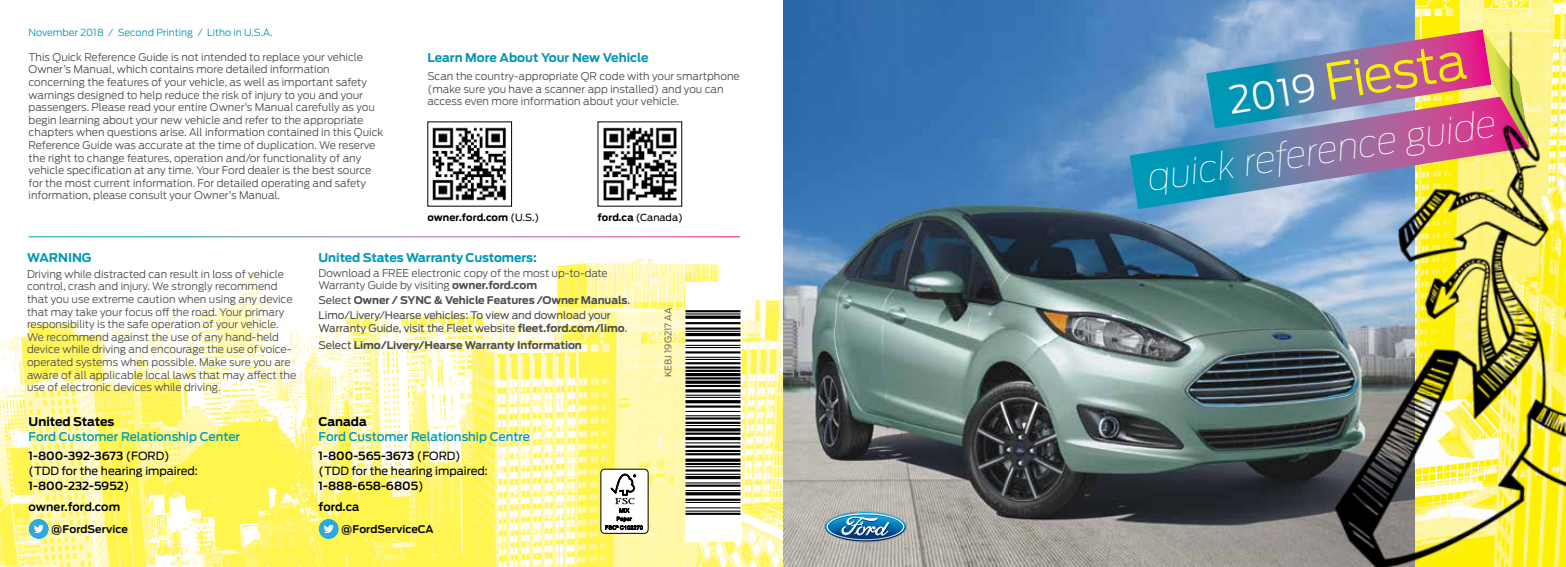
<style>
.page{position:relative;width:1566px;height:567px;background:#fff}
.page>*{position:absolute;margin:0;border:0;box-sizing:border-box;transform-origin:0 0}
.t1{font:300 49.65px "Ford Antenna";color:#fff200}
.t2{font:italic 100 36.9px "Ford Antenna";color:#fff}
.t3{font:700 12px "Ford Antenna";letter-spacing:-.005em;color:#0098b5}
.t4{font:500 12px "Ford Antenna";color:#0098b5}
.t5{font:700 12px "Ford Antenna";color:#000}
.t6{font:11.25px/15px "Ford Antenna";color:#000}
.t7{font:600 11.25px "Ford Antenna";color:#000}
.t8{font:300 10.5px/12.6px "Ford Antenna";color:#4d4d4f}
.t9{font:700 10.5px/17.4px "Ford Antenna";letter-spacing:-.005em;color:#4d4d4f}
.t10{font:10.5px/15px "Ford Antenna";letter-spacing:-.005em;color:#4d4d4f}
.t11{font:600 10.5px "Ford Antenna";letter-spacing:.01em;color:#000}
.t12{font:300 9.75px "Ford Antenna";color:#0098b5}
.t13{font:700 9.75px "Ford Antenna";letter-spacing:.01em;color:#000}
.t14{font:9.75px "Ford Antenna";color:#000}
.t15{font:300 9px "Ford Antenna";color:#4d4d4f}
.s1{font-weight:400}
.s2{font-weight:700}
.s3{font-weight:600}
.s4{font-size:37.35px;color:#fff}
</style>
<div class="page">
<img style="left:783px;top:0;width:539px;height:567px">
<img style="left:0;top:260px;width:783px;height:307px">
<svg style="left:1130px;top:93px;width:192px;height:116px;background:#589ec1"></svg>
<svg style="left:1206px;top:29px;width:116px;height:119px;background:#5599bf"></svg>
<img style="left:1322px;top:5px;width:244px;height:562px">
<svg style="left:824px;top:511px;width:83px;height:31px;background:#6496b4"></svg>
<img style="left:685px;top:283px;width:57px;height:259px">
<img style="left:432px;top:127px;width:74px;height:74px">
<img style="left:603px;top:127px;width:74px;height:74px">
<div style="left:29px;top:519px;width:20px;height:20px;background:#2ba9e0;border-radius:50%"></div>
<svg style="left:34px;top:525px;width:10px;height:8px"></svg>
<div style="left:601px;top:469px;width:47px;height:64px;background:#fff;border-radius:4px"></div>
<div style="left:600px;top:469px;width:49px;height:65px;border:1px solid #000;border-radius:4px"></div>
<svg style="left:605px;top:474px;width:38px;height:56px"></svg>
<div style="left:319px;top:519px;width:20px;height:20px;background:#2ba9e0;border-radius:50%"></div>
<svg style="left:324px;top:525px;width:10px;height:8px"></svg>
<p class="t12" style="left:28px;top:25px;width:245px">November 2018 / Second Printing / Litho in U.S.A.</p>
<p class="t8" style="left:29px;top:49px;width:356px">This Quick Reference Guide is not intended to replace your vehicle Owner’s Manual, which contains more detailed information concerning the features of your vehicle, as well as important safety warnings designed to help reduce the risk of injury to you and your passengers. Please read your entire Owner’s Manual carefully as you begin learning about your new vehicle and refer to the appropriate chapters when questions arise. All information contained in this Quick Reference Guide was accurate at the time of duplication. We reserve the right to change features, operation and/or functionality of any vehicle specification at any time. Your Ford dealer is the best source for the most current information. For detailed operating and safety information, please consult your Owner’s Manual.</p>
<p class="t3" style="left:427px;top:47px;width:223px">Learn More About Your New Vehicle</p>
<p class="t8" style="left:427px;top:69px;width:314px">Scan the country-appropriate QR code with your smartphone (make sure you have a scanner app installed) and you can access even more information about your vehicle.</p>
<p class="t13" style="left:427px;top:208px;width:113px">owner.ford.com <span class="s1">(U.S.)</span></p>
<p class="t14" style="left:598px;top:209px;width:87px"><span class="s2">ford.ca</span> (Canada)</p>
<p class="t3" style="left:27px;top:246px;width:66px">WARNING</p>
<p class="t8" style="left:27px;top:266px;width:271px">Driving while distracted can result in loss of vehicle control, crash and injury. We strongly recommend that you use extreme caution when using any device that may take your focus off the road. Your primary responsibility is the safe operation of your vehicle.<br>We recommend against the use of any hand-held device while driving and encourage the use of voice&shy;operated systems when possible. Make sure you are aware of all applicable local laws that may affect the use of electronic devices while driving.</p>
<p class="t5" style="left:29px;top:411px;width:87px">United States</p>
<p class="t4" style="left:29px;top:427px;width:213px">Ford Customer Relationship Center</p>
<p class="t6" style="left:29px;top:447px;width:171px"><span class="s3">1-800-392-3673</span> (FORD) (TDD for the hearing impaired:<br><span class="s3">1-800-232-5952</span>)</p>
<p class="t7" style="left:29px;top:497px;width:93px">owner.ford.com</p>
<p class="t11" style="left:51px;top:520px;width:78px">@FordService</p>
<p class="t3" style="left:319px;top:246px;width:220px">United States Warranty Customers:</p>
<p class="t8" style="left:319px;top:265px;width:291px">Download a FREE electronic copy of the most up-to-date<br>Warranty Guide by visiting <span class="s2">owner.ford.com</span></p>
<p class="t10" style="left:319px;top:292px;width:313px">Select <span class="s2">Owner / SYNC &amp; Vehicle Features /Owner Manuals</span>.<br>Limo/Livery/Hearse vehicles: To view and download your</p>
<p class="t9" style="left:319px;top:318px;width:310px"><span class="s1">Warranty Guide, visit the Fleet website</span> fleet.ford.com/limo<span class="s1">.<br>Select</span> Limo/Livery/Hearse Warranty Information</p>
<p class="t5" style="left:319px;top:411px;width:50px">Canada</p>
<p class="t4" style="left:319px;top:427px;width:213px">Ford Customer Relationship Centre</p>
<p class="t6" style="left:319px;top:447px;width:171px"><span class="s3">1-800-565-3673</span> (FORD) (TDD for the hearing impaired:<br><span class="s3">1-888-658-6805</span>)</p>
<p class="t7" style="left:319px;top:497px;width:42px">ford.ca</p>
<p class="t11" style="left:341px;top:520px;width:94px">@FordServiceCA</p>
<p class="t15" style="left:661px;top:377px;width:71px;rotate:-90deg">KE8J 19G217 AA</p>
<h1 class="t1" style="left:1222px;top:56px;width:242px;rotate:-9deg"><span class="s4">2019</span> Fiesta</h1>
<h2 class="t2" style="left:1144px;top:148px;width:354px;rotate:-9deg">quick reference guide</h2>
</div>
